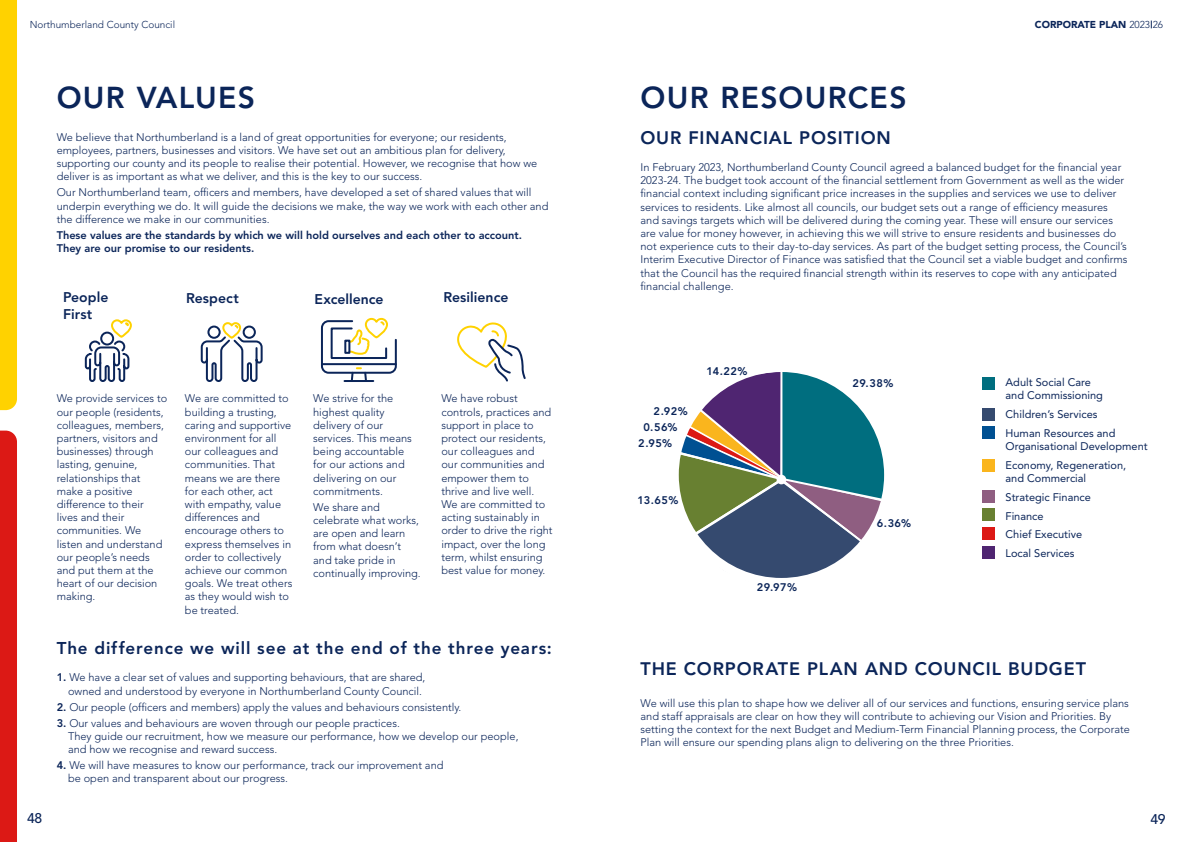
<style>
.page{position:relative;width:1191px;height:842px;background:#fff}
.page>*{position:absolute;margin:0;border:0;box-sizing:border-box;transform-origin:0 0}
.HEADER_2{font:800 30px "Avenir LT Std";letter-spacing:.04em;color:#0b2559}
.section_subheads{font:800 18px "Avenir LT Std";letter-spacing:.045em;color:#0b2559}
.HEADER_2-2{font:800 18px "Avenir LT Std";letter-spacing:.045em;color:#0b2559}
.BODY_SUB_1{font:800 17px "Avenir LT Std";letter-spacing:.05em;color:#0b2559}
.t1{font:800 14px/16.8px "Avenir LT Std";color:#0b2559}
.t2{font:500 14px "Avenir LT Std";color:#0b2559}
.body_1{font:300 11px/13.2px "Avenir LT Std";color:#0b2559}
.WILL_DO_PARAS{font:300 11px/13.2px "Avenir LT Std";color:#0b2559}
.section_subheads-2{font:300 11px/13.2px "Avenir LT Std";color:#0b2559}
.body_1-2{font:11px/13.2px "Avenir LT Std";color:#0b2559}
.body_1-3{font:800 11px/13.2px "Avenir LT Std";color:#0b2559}
.section_subheads-3{font:800 11px "Avenir LT Std";letter-spacing:.04em;color:#0b2559}
.t3{font:300 10px "Avenir LT Std";color:#0b2559}
.t4{font:900 10px "Avenir LT Std";color:#0b2559}
.s1{font-weight:300}
.s2{font-weight:800}
</style>
<div class="page">
<div style="left:0;top:0;width:17px;height:410px;background:#ffd200"></div>
<div style="left:0;top:431px;width:17px;height:411px;background:#dc1915"></div>
<svg style="left:84px;top:319px;width:48px;height:63px"></svg>
<svg style="left:200px;top:322px;width:63px;height:60px"></svg>
<svg style="left:320px;top:317px;width:77px;height:65px"></svg>
<svg style="left:457px;top:322px;width:69px;height:60px"></svg>
<svg style="left:680px;top:373px;width:203px;height:204px"></svg>
<div style="left:670px;top:363px;width:223px;height:224px;border:9px solid #fff;border-radius:50%"></div>
<div style="left:776px;top:475px;width:10px;height:9px;background:#fff;border-radius:50%"></div>
<div style="left:982px;top:377px;width:12px;height:13px;background:#006e7f"></div>
<div style="left:982px;top:409px;width:12px;height:12px;background:#354a6f"></div>
<div style="left:982px;top:427px;width:12px;height:12px;background:#005092"></div>
<div style="left:982px;top:459px;width:12px;height:12px;background:#fab51d"></div>
<div style="left:982px;top:490px;width:12px;height:12px;background:#8f5e81"></div>
<div style="left:982px;top:509px;width:12px;height:12px;background:#688031"></div>
<div style="left:982px;top:527px;width:12px;height:13px;background:#dc1915"></div>
<div style="left:982px;top:546px;width:12px;height:13px;background:#4f2571"></div>
<p class="t3" style="left:30px;top:19px;width:147px">Northumberland County Council</p>
<p class="t4" style="left:1035px;top:19px;width:130px">CORPORATE PLAN <span class="s1">2023 26</span></p>
<p class="HEADER_2" style="left:57px;top:80px;width:200px">OUR VALUES</p>
<p class="body_1" style="left:57px;top:130px;width:482px">We believe that Northumberland is a land of great opportunities for everyone; our residents, employees, partners, businesses and visitors. We have set out an ambitious plan for delivery, supporting our county and its people to realise their potential. However, we recognise that how we deliver is as important as what we deliver, and this is the key to our success.</p>
<p class="body_1" style="left:57px;top:186px;width:493px">Our Northumberland team, officers and members, have developed a set of shared values that will underpin everything we do. It will guide the decisions we make, the way we work with each other and the difference we make in our communities.</p>
<p class="body_1-3" style="left:57px;top:228px;width:467px">These values are the standards by which we will hold ourselves and each other to account.<br>They are our promise to our residents.</p>
<p class="t1" style="left:63px;top:289px;width:47px">People<br>First</p>
<p class="t1" style="left:186px;top:290px;width:54px">Respect</p>
<p class="t1" style="left:314px;top:291px;width:71px">Excellence</p>
<p class="t1" style="left:443px;top:289px;width:66px">Resilience</p>
<p class="body_1" style="left:313px;top:392px;width:100px">We strive for the highest quality delivery of our services. This means being accountable for our actions and delivering on our commitments.</p>
<p class="body_1" style="left:313px;top:500px;width:109px">We share and celebrate what works, are open and learn from what doesn’t and take pride in continually improving.</p>
<p class="section_subheads-2" style="left:57px;top:392px;width:112px">We provide services to our people (residents, colleagues, members, partners, visitors and businesses) through lasting, genuine, relationships that make a positive difference to their lives and their communities. We listen and understand our people’s needs and put them at the heart of our decision making.</p>
<p class="body_1" style="left:185px;top:392px;width:109px">We are committed to building a trusting, caring and supportive environment for all our colleagues and communities. That means we are there for each other, act with empathy, value differences and encourage others to express themselves in order to collectively achieve our common goals. We treat others as they would wish to be treated.</p>
<p class="body_1" style="left:441px;top:392px;width:113px">We have robust controls, practices and support in place to protect our residents, our colleagues and our communities and empower them to thrive and live well.<br>We are committed to acting sustainably in order to drive the right impact, over the long term, whilst ensuring best value for money.</p>
<p class="BODY_SUB_1" style="left:57px;top:638px;width:497px">The difference we will see at the end of the three years:</p>
<p class="WILL_DO_PARAS" style="left:68px;top:671px;width:359px;text-indent:-11px"><span class="s2">1.</span> We have a clear set of values and supporting behaviours, that are shared, owned and understood by everyone in Northumberland County Council.</p>
<p class="WILL_DO_PARAS" style="left:57px;top:700px;width:406px"><span class="s2">2.</span> Our people (officers and members) apply the values and behaviours consistently.</p>
<p class="WILL_DO_PARAS" style="left:68px;top:716px;width:452px;text-indent:-11px"><span class="s2">3.</span> Our values and behaviours are woven through our people practices.<br>They guide our recruitment, how we measure our performance, how we develop our people, and how we recognise and reward success.</p>
<p class="WILL_DO_PARAS" style="left:68px;top:759px;width:377px;text-indent:-11px"><span class="s2">4.</span> We will have measures to know our performance, track our improvement and be open and transparent about our progress.</p>
<p class="HEADER_2" style="left:640px;top:80px;width:268px">OUR RESOURCES</p>
<p class="HEADER_2-2" style="left:640px;top:127px;width:252px">OUR FINANCIAL POSITION</p>
<p class="body_1" style="left:640px;top:161px;width:488px">In February 2023, Northumberland County Council agreed a balanced budget for the financial year 2023-24. The budget took account of the financial settlement from Government as well as the wider financial context including significant price increases in the supplies and services we use to deliver services to residents. Like almost all councils, our budget sets out a range of efficiency measures and savings targets which will be delivered during the coming year. These will ensure our services are value for money however, in achieving this we will strive to ensure residents and businesses do not experience cuts to their day-to-day services. As part of the budget setting process, the Council’s Interim Executive Director of Finance was satisfied that the Council set a viable budget and confirms that the Council has the required financial strength within its reserves to cope with any anticipated financial challenge.</p>
<p class="section_subheads-3" style="left:653px;top:404px;width:36px">2.92%</p>
<p class="section_subheads-3" style="left:643px;top:421px;width:36px">0.56%</p>
<p class="section_subheads-3" style="left:638px;top:437px;width:35px">2.95%</p>
<p class="section_subheads-3" style="left:637px;top:493px;width:42px">13.65%</p>
<p class="section_subheads-3" style="left:706px;top:364px;width:43px">14.22%</p>
<p class="section_subheads-3" style="left:757px;top:581px;width:42px">29.97%</p>
<p class="section_subheads-3" style="left:852px;top:377px;width:42px">29.38%</p>
<p class="section_subheads-3" style="left:877px;top:516px;width:36px">6.36%</p>
<p class="body_1-2" style="left:1005px;top:375px;width:99px">Adult Social Care and Commissioning</p>
<p class="body_1-2" style="left:1005px;top:407px;width:93px">Children’s Services</p>
<p class="body_1-2" style="left:1005px;top:426px;width:144px">Human Resources and<br>Organisational Development</p>
<p class="body_1-2" style="left:1005px;top:458px;width:122px">Economy, Regeneration, and Commercial</p>
<p class="body_1-2" style="left:1005px;top:490px;width:87px">Strategic Finance</p>
<p class="body_1-2" style="left:1005px;top:509px;width:40px">Finance</p>
<p class="body_1-2" style="left:1005px;top:528px;width:78px">Chief Executive</p>
<p class="body_1-2" style="left:1005px;top:547px;width:70px">Local Services</p>
<p class="section_subheads" style="left:640px;top:658px;width:447px">THE CORPORATE PLAN AND COUNCIL BUDGET</p>
<p class="body_1" style="left:640px;top:696px;width:491px">We will use this plan to shape how we deliver all of our services and functions, ensuring service plans and staff appraisals are clear on how they will contribute to achieving our Vision and Priorities. By setting the context for the next Budget and Medium-Term Financial Planning process, the Corporate Plan will ensure our spending plans align to delivering on the three Priorities.</p>
<p class="t2" style="left:27px;top:810px;width:17px">48</p>
<p class="t2" style="left:1150px;top:811px;width:16px">49</p>
</div>
